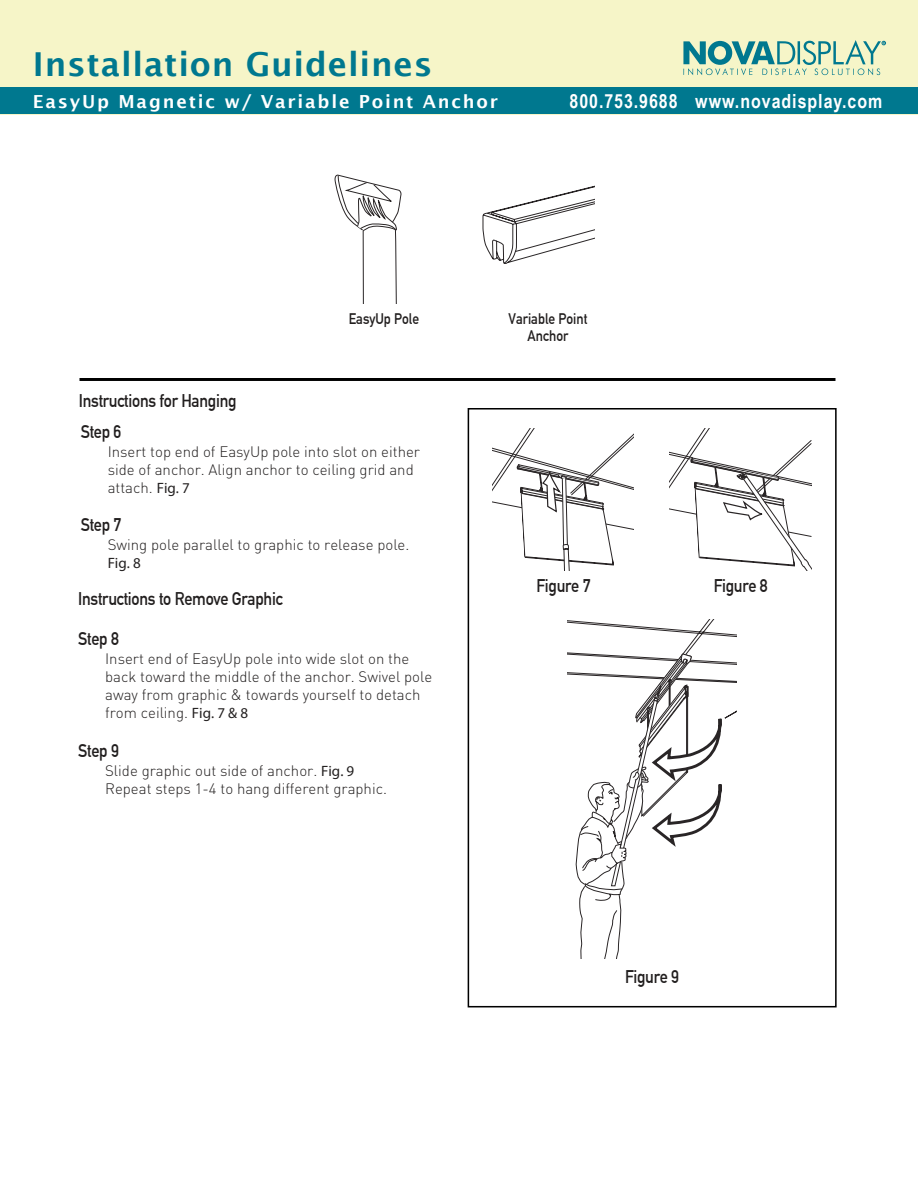
<style>
.page{position:relative;width:918px;height:1188px;background:#fff}
.page>*{position:absolute;margin:0;border:0;box-sizing:border-box;transform-origin:0 0}
.t1{font:600 33px "Lucida Sans";letter-spacing:.025em;color:#00788f}
.t2{font:700 19.5px "Arial Narrow";letter-spacing:.05em;color:#fff}
.t3{font:700 18px "DIN Alternate";letter-spacing:-.015em;color:#221f1f;scale:.9 1}
.t4{font:600 18px "Lucida Sans";letter-spacing:.1em;color:#fff}
.t5{font:300 15px/18px "DIN";color:#221f1f}
.t6{font:700 15px/16.2px "DIN Alternate";color:#221f1f;text-align:center;scale:.9 1}
.t7{font:15px "DIN";color:#221f1f}
.s1{font-weight:400}
</style>
<div class="page">
<div style="left:0;top:0;width:918px;height:114px;background:#f6f5c8"></div>
<div style="left:0;top:87px;width:918px;height:27px;background:#00788f"></div>
<svg style="left:683px;top:40px;width:203px;height:35px"></svg>
<hr style="left:80px;top:378px;width:756px;height:3px;background:#000">
<div style="left:468px;top:408px;width:369px;height:599px;border:2px solid #000"></div>
<svg style="left:567px;top:619px;width:170px;height:340px"></svg>
<svg style="left:483px;top:186px;width:111px;height:78px"></svg>
<svg style="left:335px;top:175px;width:66px;height:129px"></svg>
<svg style="left:670px;top:429px;width:141px;height:141px"></svg>
<svg style="left:493px;top:429px;width:141px;height:141px"></svg>
<h1 class="t1" style="left:33px;top:45px;width:401px">Installation Guidelines</h1>
<p class="t4" style="left:33px;top:92px;width:467px">EasyUp Magnetic w/ Variable Point Anchor</p>
<h2 class="t2" style="left:570px;top:86px;width:314px">800.753.9688 www.novadisplay.com</h2>
<p class="t3" style="left:79px;top:387px;width:177px">Instructions for Hanging</p>
<p class="t6" style="left:349px;top:310px;width:80px">EasyUp Pole</p>
<p class="t3" style="left:81px;top:418px;width:47px">Step 6</p>
<p class="t5" style="left:108px;top:442px;width:314px">Insert top end of EasyUp pole into slot on either side of anchor. Align anchor to ceiling grid and attach. <span class="s1">Fig. 7</span></p>
<p class="t3" style="left:81px;top:511px;width:47px">Step 7</p>
<p class="t5" style="left:108px;top:536px;width:303px">Swing pole parallel to graphic to release pole.</p>
<p class="t7" style="left:108px;top:554px;width:35px">Fig. 8</p>
<p class="t3" style="left:78px;top:585px;width:229px">Instructions to Remove Graphic</p>
<p class="t3" style="left:78px;top:625px;width:47px">Step 8</p>
<p class="t5" style="left:105px;top:650px;width:329px">Insert end of EasyUp pole into wide slot on the back toward the middle of the anchor. Swivel pole away from graphic &amp; towards yourself to detach from ceiling. <span class="s1">Fig. 7 &amp; 8</span></p>
<p class="t3" style="left:78px;top:736px;width:47px">Step 9</p>
<p class="t5" style="left:105px;top:761px;width:283px">Slide graphic out side of anchor. <span class="s1">Fig. 9<br></span>Repeat steps 1-4 to hang different graphic.</p>
<p class="t6" style="left:509px;top:310px;width:89px">Variable Point<br>Anchor</p>
<p class="t3" style="left:537px;top:572px;width:61px">Figure 7</p>
<p class="t3" style="left:714px;top:572px;width:61px">Figure 8</p>
<p class="t3" style="left:625px;top:963px;width:61px">Figure 9</p>
</div>
